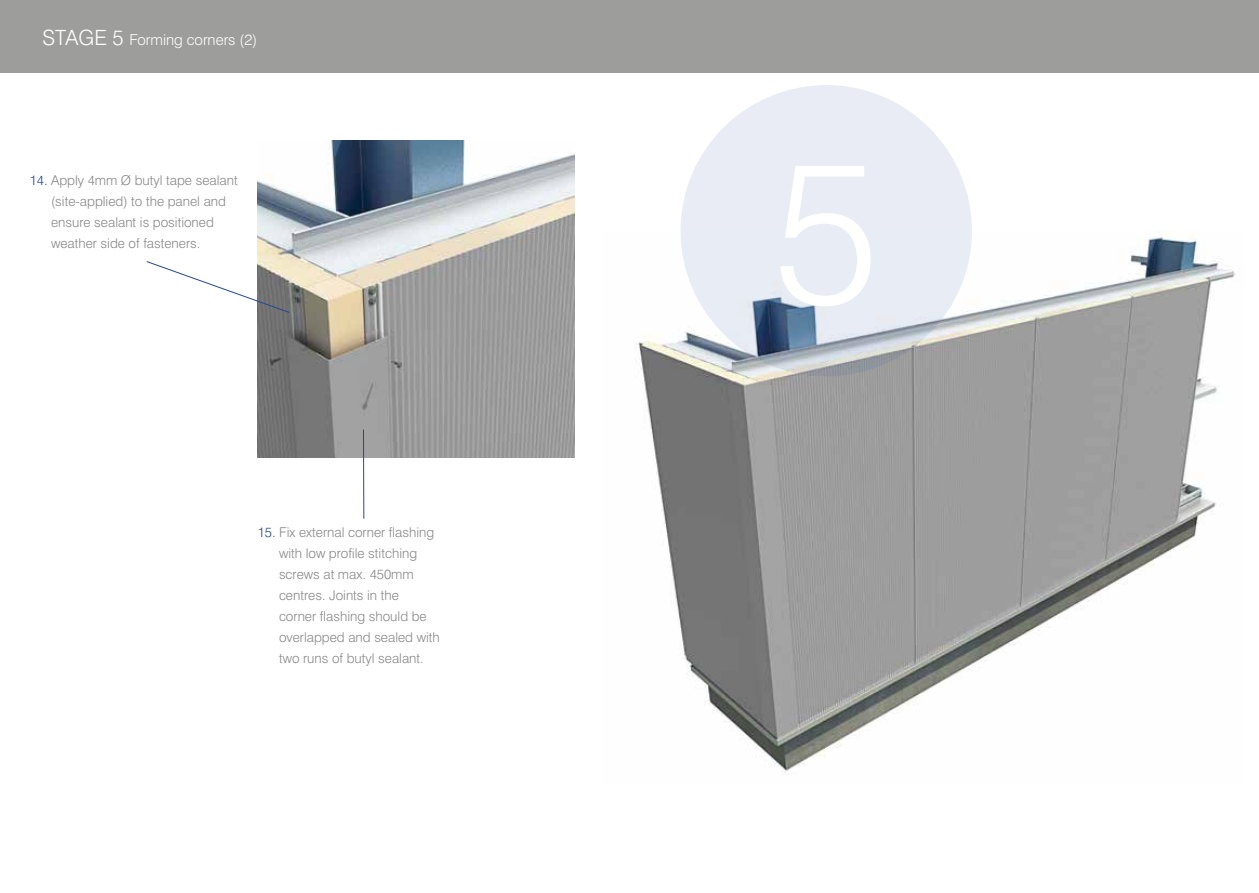
<style>
.page{position:relative;width:1259px;height:893px;background:#fff}
.page>*{position:absolute;margin:0;border:0;box-sizing:border-box;transform-origin:0 0}
.t1{font:300 201px "Swiss 721 BT";color:#fff}
.t2{font:300 15px "Swiss 721 BT";color:#fff}
.t3{font:300 13.5px/21px "Swiss 721 BT";color:#878787}
.s1{font-size:21px}
.s2{color:#244798}
</style>
<div class="page">
<img style="left:636px;top:233px;width:599px;height:542px">
<div style="left:0;top:0;width:1259px;height:72px;background:#9d9d9c"></div>
<img style="left:258px;top:141px;width:316px;height:316px">
<hr style="left:363px;top:430px;width:1px;height:89px;background:#244798">
<svg style="left:146px;top:261px;width:144px;height:52px"></svg>
<svg style="left:680px;top:85px;width:292px;height:291px;background:#dde2eb"></svg>
<p class="t2" style="left:43px;top:30px;width:216px"><span class="s1">STAGE 5</span> Forming corners (2)</p>
<p class="t3" style="left:51px;top:170px;width:188px;text-indent:-21px"><span class="s2">14.</span> Apply 4mm Ø butyl tape sealant (site-applied) to the panel and ensure sealant is positioned weather side of fasteners.</p>
<p class="t3" style="left:279px;top:522px;width:162px;text-indent:-21px"><span class="s2">15.</span> Fix external corner flashing with low profile stitching screws at max. 450mm centres. Joints in the<br>corner flashing should be overlapped and sealed with two runs of butyl sealant.</p>
<h1 class="t1" style="left:773px;top:108px;width:108px">5</h1>
</div>
